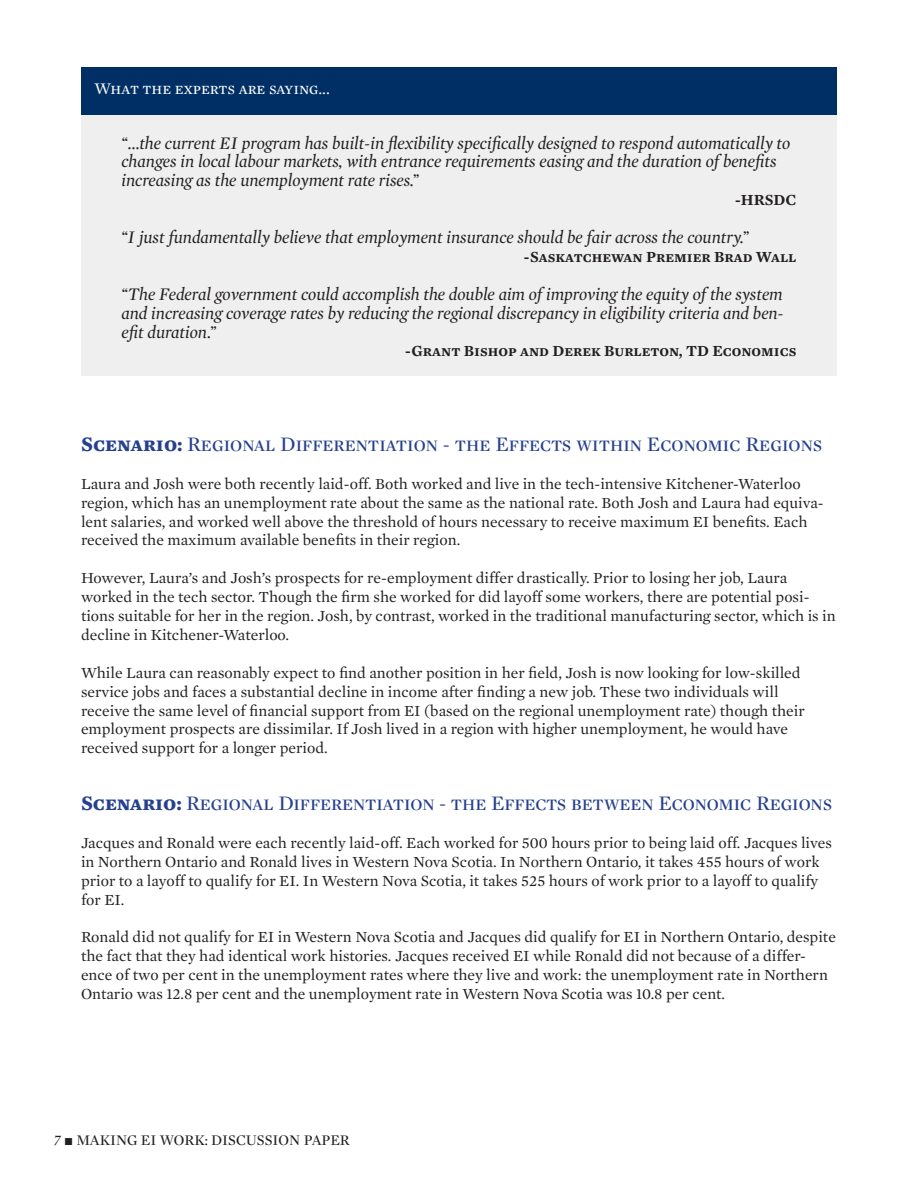
<style>
.page{position:relative;width:918px;height:1188px;background:#fff}
.page>*{position:absolute;margin:0;border:0;box-sizing:border-box;transform-origin:0 0}
.t1{font:21px "Mercury Display Roman SC";letter-spacing:-.005em;color:#25408f}
.t2{font:italic 18px/18.9px "Mercury Display";color:#231f20}
.t3{font:16.5px "Mercury Text G1 Roman SC";color:#fff}
.t4{font:15.75px/18.9px "Mercury Text G1 Roman";color:#231f20}
.t5{font:15.75px "Mercury Text G1 Semibold SC";color:#231f20}
.t6{font:15px "Mercury Display Roman SC";color:#231f20}
.s1{font-family:"Mercury Text G1 Bold SC"}
.s2{font-family:"Mercury Display";font-style:italic}
.s3{font-family:"Arial"}
</style>
<div class="page">
<div style="left:81px;top:115px;width:756px;height:261px;background:#efeff0"></div>
<div style="left:81px;top:68px;width:756px;height:47px;background:#002f65"></div>
<p class="t3" style="left:94px;top:79px;width:237px">What the experts are saying...</p>
<p class="t2" style="left:122px;top:133px;width:670px">“...the current EI program has built-in flexibility specifically designed to respond automatically to changes in local labour markets, with entrance requirements easing and the duration of benefits increasing as the unemployment rate rises.”</p>
<p class="t5" style="left:735px;top:190px;width:63px">-HRSDC</p>
<p class="t2" style="left:122px;top:228px;width:629px">“I just fundamentally believe that employment insurance should be fair across the country.”</p>
<p class="t5" style="left:524px;top:247px;width:274px">-Saskatchewan Premier Brad Wall</p>
<p class="t2" style="left:122px;top:285px;width:664px;text-align:justify">“The Federal government could accomplish the double aim of improving the equity of the system and increasing coverage rates by reducing the regional discrepancy in eligibility criteria and ben&shy;efit duration.”</p>
<p class="t5" style="left:405px;top:342px;width:393px">-Grant Bishop and Derek Burleton, TD Economics</p>
<h1 class="t1" style="left:81px;top:432px;width:743px"><span class="s1">Scenario:</span> Regional Differentiation - the Effects within Economic Regions</h1>
<p class="t4" style="left:81px;top:474px;width:744px">Laura and Josh were both recently laid-off. Both worked and live in the tech-intensive Kitchener-Waterloo region, which has an unemployment rate about the same as the national rate. Both Josh and Laura had equiva&shy;lent salaries, and worked well above the threshold of hours necessary to receive maximum EI benefits. Each received the maximum available benefits in their region.</p>
<p class="t4" style="left:81px;top:569px;width:756px">However, Laura’s and Josh’s prospects for re-employment differ drastically. Prior to losing her job, Laura worked in the tech sector. Though the firm she worked for did layoff some workers, there are potential posi&shy;tions suitable for her in the region. Josh, by contrast, worked in the traditional manufacturing sector, which is in decline in Kitchener-Waterloo.</p>
<p class="t4" style="left:81px;top:663px;width:725px">While Laura can reasonably expect to find another position in her field, Josh is now looking for low-skilled service jobs and faces a substantial decline in income after finding a new job. These two individuals will receive the same level of financial support from EI (based on the regional unemployment rate) though their employment prospects are dissimilar. If Josh lived in a region with higher unemployment, he would have received support for a longer period.</p>
<h1 class="t1" style="left:81px;top:791px;width:753px"><span class="s1">Scenario:</span> Regional Differentiation - the Effects between Economic Regions</h1>
<p class="t4" style="left:81px;top:833px;width:752px">Jacques and Ronald were each recently laid-off. Each worked for 500 hours prior to being laid off. Jacques lives in Northern Ontario and Ronald lives in Western Nova Scotia. In Northern Ontario, it takes 455 hours of work prior to a layoff to qualify for EI. In Western Nova Scotia, it takes 525 hours of work prior to a layoff to qualify for EI.</p>
<p class="t4" style="left:81px;top:928px;width:756px">Ronald did not qualify for EI in Western Nova Scotia and Jacques did qualify for EI in Northern Ontario, despite the fact that they had identical work histories. Jacques received EI while Ronald did not because of a differ&shy;ence of two per cent in the unemployment rates where they live and work: the unemployment rate in Northern Ontario was 12.8 per cent and the unemployment rate in Western Nova Scotia was 10.8 per cent.</p>
<p class="t6" style="left:54px;top:1132px;width:297px"><span class="s2">7</span> <span class="s3">■</span> MAKING EI WORK: DISCUSSION PAPER</p>
</div>
